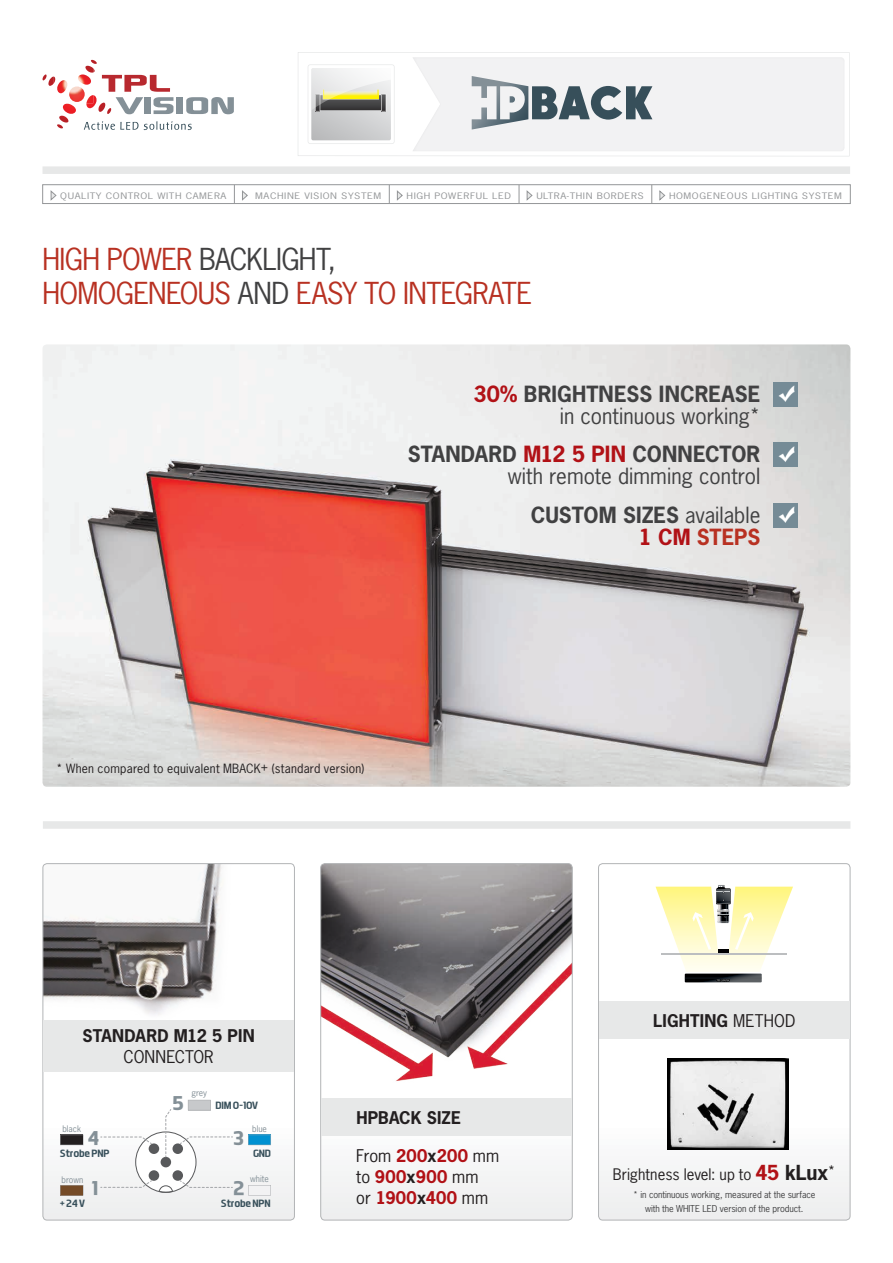
<style>
.page{position:relative;width:893px;height:1263px;background:#fff}
.page>*{position:absolute;margin:0;border:0;box-sizing:border-box;transform-origin:0 0}
.t1{font:28.5px/34.5px "News Gothic Std";letter-spacing:-.025em;color:#b83122}
.t2{font:21px/21.8px "News Gothic Std";letter-spacing:.005em;color:#414142;text-align:center}
.t3{font:700 21px/21.8px "News Gothic Std";letter-spacing:.005em;color:#414142}
.t4{font:700 20.25px "Dyno";color:#849097}
.t5{font:700 16.5px "News Gothic Std";letter-spacing:.005em;color:#231f20}
.t6{font:700 16.5px/21px "News Gothic Std";letter-spacing:.015em;color:#b11116}
.t7{font:16.5px "News Gothic Std";color:#231f20}
.t8{font:15px "News Gothic Std";color:#231f20}
.t9{font:12px "News Gothic Std";letter-spacing:.025em;color:#231f20}
.t10{font:10.8px "Dyno";letter-spacing:-.04em;color:#374f5a}
.t11{font:9px/13.5px "News Gothic Std";letter-spacing:-.01em;color:#414142}
.t12{font:8.55px "News Gothic Std";color:#849097}
.t13{font:8.4px "News Gothic Std";letter-spacing:.055em;color:#949698;scale:1.25 1}
.s1{color:#414142}
.s2{color:#b11116}
.s3{font-weight:700;color:#b11116}
.s4{font-weight:700}
.s5{font-weight:400}
.s6{color:#b83122}
.s7{font-weight:400;color:#231f20}
.s8{color:#231f20}
.s9{font-weight:700;font-size:19.5px;color:#b11116}
.s10{font-weight:700;font-size:19.5px}
</style>
<div class="page">
<img style="left:43px;top:344px;width:807px;height:443px">
<svg style="left:42px;top:60px;width:192px;height:70px"></svg>
<div style="left:43px;top:166px;width:807px;height:8px;background:#e7e8e8"></div>
<div style="left:43px;top:821px;width:807px;height:8px;background:#e7e8e8"></div>
<svg style="left:298px;top:52px;width:551px;height:104px"></svg>
<svg style="left:308px;top:64px;width:87px;height:80px"></svg>
<svg style="left:412px;top:57px;width:432px;height:94px"></svg>
<svg style="left:51px;top:191px;width:5px;height:9px"></svg>
<svg style="left:234px;top:187px;width:1px;height:15px"></svg>
<svg style="left:242px;top:191px;width:6px;height:9px"></svg>
<svg style="left:389px;top:187px;width:1px;height:15px"></svg>
<svg style="left:397px;top:191px;width:6px;height:9px"></svg>
<svg style="left:519px;top:187px;width:1px;height:15px"></svg>
<svg style="left:527px;top:191px;width:5px;height:9px"></svg>
<svg style="left:651px;top:187px;width:1px;height:15px"></svg>
<svg style="left:660px;top:191px;width:5px;height:9px"></svg>
<div style="left:43px;top:185px;width:807px;height:19px;border:1px solid #949698"></div>
<svg style="left:43px;top:1099px;width:251px;height:121px"></svg>
<img style="left:43px;top:864px;width:250px;height:208px">
<div style="left:43px;top:863px;width:252px;height:357px;border:1px solid #b2b4b6;border-radius:4px"></div>
<svg style="left:599px;top:864px;width:251px;height:356px"></svg>
<div style="left:598px;top:863px;width:252px;height:357px;border:1px solid #b2b4b6;border-radius:4px"></div>
<div style="left:321px;top:1135px;width:251px;height:85px;background:#f3f4f4"></div>
<img style="left:322px;top:865px;width:249px;height:216px">
<div style="left:320px;top:863px;width:253px;height:357px;border:1px solid #b2b4b6;border-radius:4px"></div>
<div style="left:43px;top:1020px;width:251px;height:51px;background:#e7e8e8"></div>
<div style="left:599px;top:1001px;width:251px;height:38px;background:#e7e8e8"></div>
<div style="left:321px;top:1098px;width:251px;height:37px;background:#e7e8e8"></div>
<div style="left:136px;top:1132px;width:60px;height:60px;background:#fff;border-radius:50%"></div>
<div style="left:135px;top:1131px;width:61px;height:62px;border:1px solid #58595b;border-radius:50%"></div>
<div style="left:161px;top:1157px;width:10px;height:10px;background:#58595b;border-radius:50%"></div>
<div style="left:172px;top:1170px;width:11px;height:11px;background:#58595b;border-radius:50%"></div>
<div style="left:172px;top:1143px;width:11px;height:11px;background:#58595b;border-radius:50%"></div>
<div style="left:149px;top:1170px;width:10px;height:11px;background:#58595b;border-radius:50%"></div>
<div style="left:149px;top:1143px;width:10px;height:11px;background:#58595b;border-radius:50%"></div>
<svg style="left:60px;top:1135px;width:24px;height:10px"></svg>
<svg style="left:60px;top:1185px;width:23px;height:10px"></svg>
<svg style="left:248px;top:1135px;width:23px;height:10px"></svg>
<svg style="left:188px;top:1100px;width:23px;height:10px"></svg>
<svg style="left:248px;top:1185px;width:23px;height:10px"></svg>
<svg style="left:101px;top:1136px;width:52px;height:9px"></svg>
<svg style="left:179px;top:1136px;width:54px;height:9px"></svg>
<svg style="left:165px;top:1108px;width:7px;height:49px"></svg>
<svg style="left:101px;top:1179px;width:72px;height:14px"></svg>
<svg style="left:179px;top:1179px;width:53px;height:9px"></svg>
<svg style="left:656px;top:885px;width:137px;height:98px"></svg>
<img style="left:667px;top:1059px;width:121px;height:90px">
<img style="left:773px;top:382px;width:25px;height:24px">
<img style="left:773px;top:442px;width:25px;height:25px">
<img style="left:773px;top:503px;width:25px;height:24px">
<p class="t13" style="left:60px;top:190px;width:134px">quality control with camera</p>
<p class="t13" style="left:255px;top:190px;width:102px">machine vision system</p>
<p class="t13" style="left:407px;top:190px;width:85px">high powerful Led</p>
<p class="t13" style="left:536px;top:190px;width:88px">ultra-thin borders</p>
<p class="t13" style="left:669px;top:190px;width:140px">homogeneous lighting system</p>
<h1 class="t1" style="left:43px;top:241px;width:491px">High power <span class="s1">backlight,<br></span>homogeneous <span class="s1">and</span> easy to integrate</h1>
<h2 class="t3" style="left:474px;top:383px;width:199px"><span class="s2">30%</span> BRIGHTNESS INCR</h2>
<h2 class="t3" style="left:708px;top:383px;width:53px">EASE</h2>
<h2 class="t2" style="left:560px;top:405px;width:202px">in continuous working*</h2>
<h2 class="t3" style="left:408px;top:443px;width:28px">STANDARD</h2>
<h2 class="t2" style="left:508px;top:443px;width:254px"><span class="s3">M12 5 PIN</span> <span class="s4">CONNECTOR </span>with remote dimming control</h2>
<h2 class="t3" style="left:639px;top:504px;width:123px;text-indent:-108px">CUSTOM SIZES <span class="s5">available<br></span><span class="s2">1 CM</span> <span class="s6">STEPS</span></h2>
<h3 class="t9" style="left:56px;top:760px;width:176px">* When compared to equivalent MBACK</h3>
<h3 class="t9" style="left:260px;top:760px;width:106px">+ (standard version)</h3>
<h3 class="t5" style="left:83px;top:1024px;width:174px">STANDARD M12 5 PIN</h3>
<h3 class="t7" style="left:124px;top:1046px;width:11px">CONNECTOR</h3>
<h3 class="t5" style="left:653px;top:1009px;width:144px">LIGHTING <span class="s5">method</span></h3>
<p class="t12" style="left:191px;top:1087px;width:17px">grey</p>
<h3 class="t4" style="left:172px;top:1091px;width:13px">5</h3>
<p class="t10" style="left:216px;top:1099px;width:44px">DIM 0-10V</p>
<p class="t12" style="left:62px;top:1123px;width:20px">black</p>
<p class="t12" style="left:252px;top:1123px;width:16px">blue</p>
<h3 class="t4" style="left:233px;top:1125px;width:12px">3</h3>
<h3 class="t4" style="left:87px;top:1126px;width:13px">4</h3>
<h3 class="t4" style="left:91px;top:1176px;width:8px">1</h3>
<p class="t10" style="left:60px;top:1146px;width:52px">Strobe PNP</p>
<p class="t10" style="left:253px;top:1146px;width:20px">GND</p>
<p class="t12" style="left:250px;top:1174px;width:20px">white</p>
<p class="t12" style="left:62px;top:1174px;width:23px">brown</p>
<h3 class="t4" style="left:233px;top:1176px;width:13px">2</h3>
<p class="t10" style="left:60px;top:1197px;width:27px">+ 24 V</p>
<p class="t10" style="left:221px;top:1197px;width:52px">Strobe NPN</p>
<h3 class="t5" style="left:356px;top:1106px;width:106px">HPBACK SIZE</h3>
<h3 class="t6" style="left:356px;top:1144px;width:144px"><span class="s7">From</span> 200<span class="s8">X</span>200 <span class="s7">mm to</span> 900<span class="s8">X</span>900 <span class="s7">mm<br>or</span> 1900<span class="s8">X</span>400 <span class="s7">mm</span></h3>
<h3 class="t8" style="left:613px;top:1165px;width:224px">Brightness level: up to <span class="s9">45</span> <span class="s10">KLUX</span>*</h3>
<p class="t11" style="left:645px;top:1188px;width:172px;text-indent:-12px">* in continuous working, measured at the surface with the WHITE LED</p>
<p class="t11" style="left:720px;top:1201px;width:85px">version of the product.</p>
</div>
